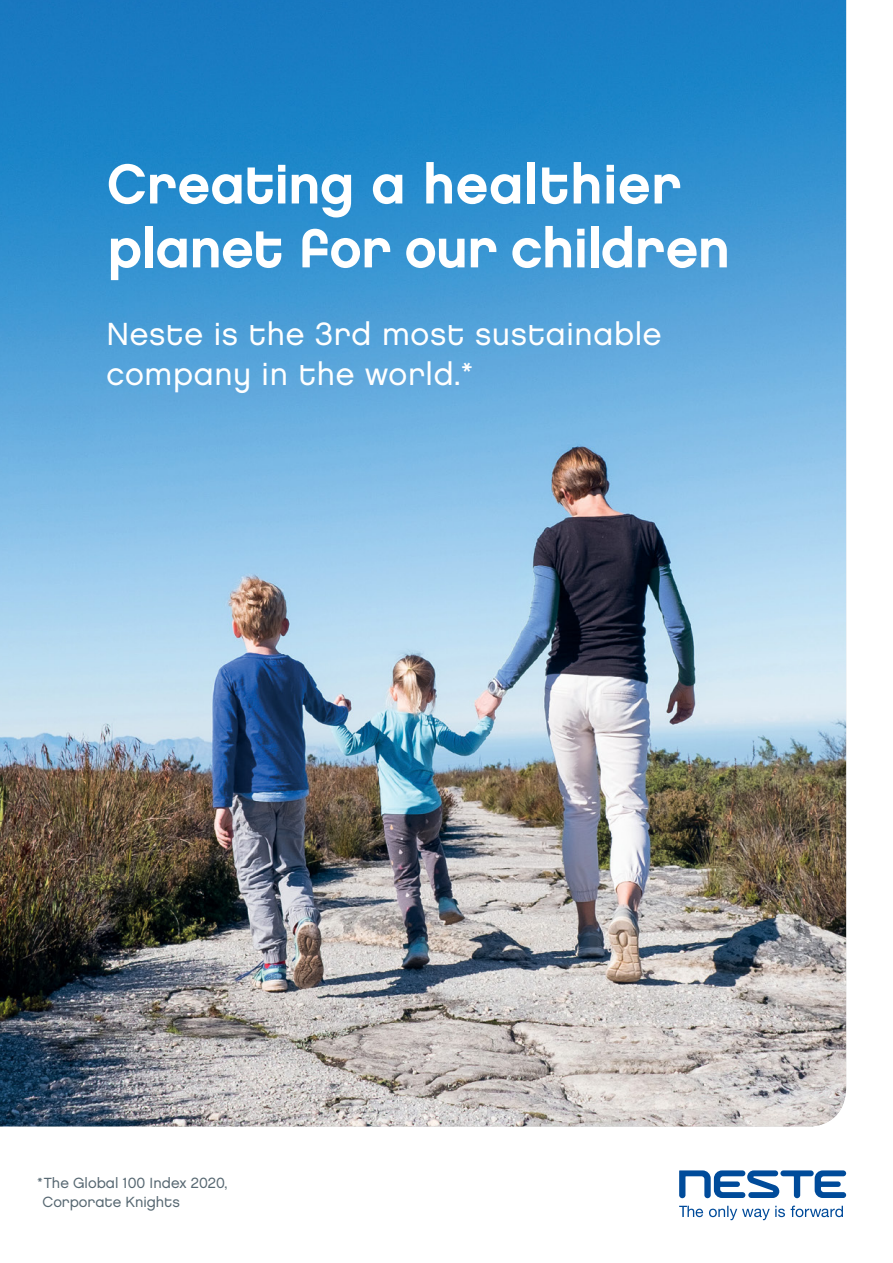
<style>
.page{position:relative;width:893px;height:1263px;background:#fff}
.page>*{position:absolute;margin:0;border:0;box-sizing:border-box;transform-origin:0 0}
.t1{font:55.65px/63.9px "Chalet New York Nineteen Eighty";letter-spacing:-.005em;color:#fff}
.t2{font:31.95px/40.2px "Chalet London Nineteen Eighty";letter-spacing:.02em;color:#fff}
.t3{font:14.7px/19.2px "Chalet London Nineteen Eighty";color:#576872}
</style>
<div class="page">
<img style="left:0;top:0;width:846px;height:1126px">
<svg style="left:679px;top:1170px;width:167px;height:28px"></svg>
<svg style="left:679px;top:1205px;width:164px;height:15px"></svg>
<h1 class="t1" style="left:107px;top:152px;width:625px">Creating a healthier planet for our children</h1>
<p class="t2" style="left:106px;top:313px;width:557px">Neste is the 3rd most sustainable company in the world.*</p>
<p class="t3" style="left:42px;top:1173px;width:187px;text-indent:-5px">*The Global 100 Index 2020,<br>Corporate Knights</p>
</div>
